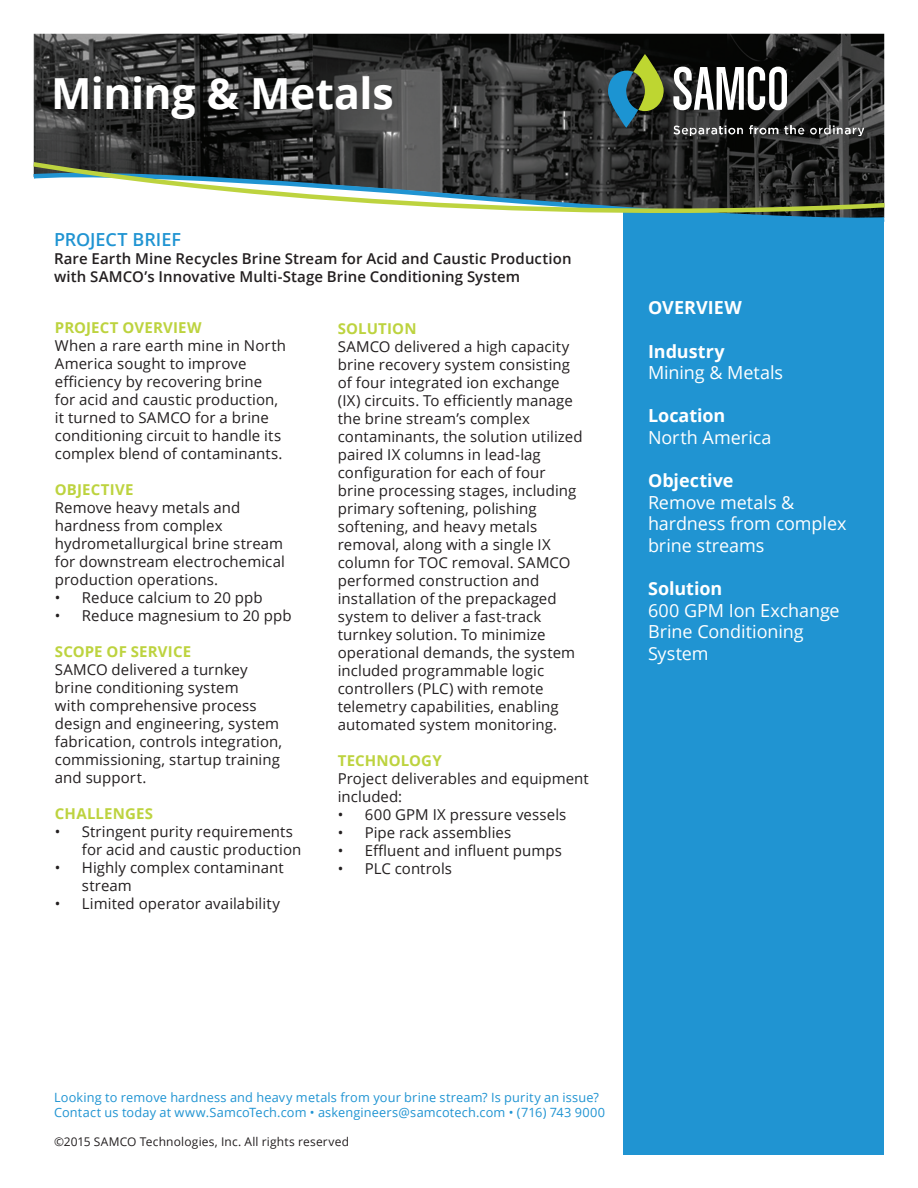
<style>
.page{position:relative;width:918px;height:1188px;background:#fff}
.page>*{position:absolute;margin:0;border:0;box-sizing:border-box;transform-origin:0 0}
.t1{font:700 42.9px "Open Sans";letter-spacing:-.01em;color:#fff}
.t2{font:18px/21.6px "Open Sans";letter-spacing:-.005em;color:#fff}
.t3{font:700 18px "Open Sans";letter-spacing:-.005em;color:#fff}
.t4{font:600 18px "Open Sans";letter-spacing:-.005em;color:#2094d2}
.t5{font:15px/18px "Open Sans";letter-spacing:.005em;color:#231f20}
.t6{font:600 15px/18px "Open Sans";letter-spacing:.005em;color:#231f20}
.t7{font:700 15px "Open Sans";letter-spacing:.01em;color:#bdd33f}
.t8{font:12.75px "Open Sans";letter-spacing:.015em;color:#2094d2}
.t9{font:12px "Open Sans";letter-spacing:.015em;color:#231f20}
</style>
<div class="page">
<div style="left:623px;top:186px;width:261px;height:968px;background:#2094d2"></div>
<img style="left:34px;top:34px;width:850px;height:126px">
<svg style="left:673px;top:126px;width:70px;height:10px"></svg>
<svg style="left:749px;top:125px;width:55px;height:10px"></svg>
<svg style="left:810px;top:125px;width:54px;height:11px"></svg>
<svg style="left:608px;top:54px;width:56px;height:74px;background:#42634b"></svg>
<svg style="left:673px;top:67px;width:114px;height:43px"></svg>
<svg style="left:33px;top:160px;width:852px;height:62px"></svg>
<p class="t1" style="left:51px;top:63px;width:344px">Mining &amp; Metals</p>
<p class="t4" style="left:54px;top:227px;width:128px">PROJECT BRIEF</p>
<p class="t6" style="left:54px;top:249px;width:519px">Rare Earth Mine Recycles Brine Stream for Acid and Caustic Production with SAMCO’s Innovative Multi-Stage Brine Conditioning System</p>
<p class="t7" style="left:55px;top:317px;width:148px">PROJECT OVERVIEW</p>
<p class="t5" style="left:55px;top:336px;width:233px">When a rare earth mine in North<br>America sought to improve efficiency by recovering brine for acid and caustic production, it turned to SAMCO for a brine conditioning circuit to handle its complex blend of contaminants.</p>
<p class="t7" style="left:55px;top:479px;width:80px">OBJECTIVE</p>
<p class="t5" style="left:55px;top:498px;width:231px">Remove heavy metals and hardness from complex hydrometallurgical brine stream for downstream electrochemical production operations.</p>
<p class="t5" style="left:55px;top:588px;width:209px">• Reduce calcium to 20 ppb</p>
<p class="t5" style="left:55px;top:606px;width:238px">• Reduce magnesium to 20 ppb</p>
<p class="t7" style="left:55px;top:641px;width:138px">SCOPE OF SERVICE</p>
<p class="t5" style="left:55px;top:660px;width:229px">SAMCO delivered a turnkey brine conditioning system<br>with comprehensive process design and engineering, system fabrication, controls integration, commissioning, startup training and support.</p>
<p class="t7" style="left:55px;top:803px;width:100px">CHALLENGES</p>
<p class="t5" style="left:82px;top:822px;width:221px;text-indent:-27px">• Stringent purity requirements for acid and caustic production</p>
<p class="t5" style="left:82px;top:858px;width:203px;text-indent:-27px">• Highly complex contaminant stream</p>
<p class="t5" style="left:55px;top:894px;width:227px">• Limited operator availability</p>
<p class="t7" style="left:338px;top:318px;width:80px">SOLUTION</p>
<p class="t5" style="left:338px;top:337px;width:246px">SAMCO delivered a high capacity brine recovery system consisting of four integrated ion exchange (IX) circuits. To efficiently manage the brine stream’s complex contaminants, the solution utilized paired IX columns in lead-lag configuration for each of four brine processing stages, including primary softening, polishing softening, and heavy metals removal, along with a single IX column for TOC removal. SAMCO performed construction and installation of the prepackaged system to deliver a fast-track turnkey solution. To minimize operational demands, the system included programmable logic controllers (PLC) with remote telemetry capabilities, enabling automated system monitoring.</p>
<p class="t7" style="left:338px;top:750px;width:106px">TECHNOLOGY</p>
<p class="t5" style="left:338px;top:769px;width:253px">Project deliverables and equipment included:</p>
<p class="t5" style="left:338px;top:805px;width:230px">• 600 GPM IX pressure vessels</p>
<p class="t5" style="left:338px;top:823px;width:175px">• Pipe rack assemblies</p>
<p class="t5" style="left:338px;top:841px;width:226px">• Effluent and influent pumps</p>
<p class="t5" style="left:338px;top:859px;width:116px">• PLC controls</p>
<p class="t3" style="left:648px;top:295px;width:95px">OVERVIEW</p>
<p class="t3" style="left:648px;top:338px;width:78px">Industry</p>
<p class="t2" style="left:648px;top:361px;width:137px">Mining &amp; Metals</p>
<p class="t3" style="left:648px;top:403px;width:79px">Location</p>
<p class="t2" style="left:648px;top:426px;width:125px">North America</p>
<p class="t3" style="left:648px;top:468px;width:87px">Objective</p>
<p class="t2" style="left:648px;top:491px;width:200px">Remove metals &amp; hardness from complex brine streams</p>
<p class="t3" style="left:648px;top:576px;width:76px">Solution</p>
<p class="t2" style="left:648px;top:599px;width:193px">600 GPM Ion Exchange<br>Brine Conditioning<br>System</p>
<p class="t8" style="left:54px;top:1088px;width:546px">Looking to remove hardness and heavy metals from your brine stream? Is purity an issue?</p>
<p class="t8" style="left:54px;top:1104px;width:553px">Contact us today at www.SamcoTech.com • askengineers@samcotech.com • (716) 743 9000</p>
<p class="t9" style="left:54px;top:1133px;width:297px">©2015 SAMCO Technologies, Inc. All rights reserved</p>
</div>
